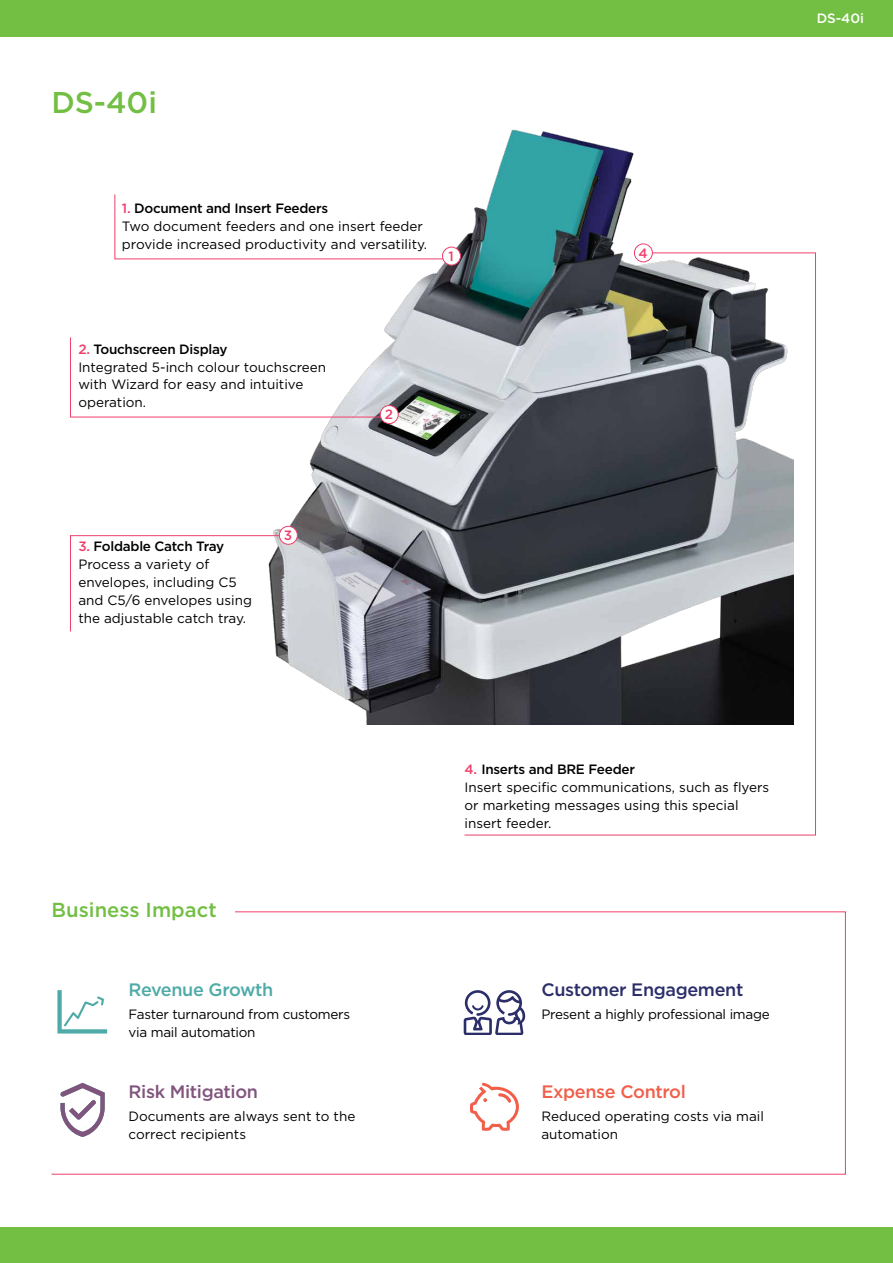
<style>
.page{position:relative;width:893px;height:1263px;background:#fff}
.page>*{position:absolute;margin:0;border:0;box-sizing:border-box;transform-origin:0 0}
.t1{font:500 30px "Gotham";color:#72bf44}
.t2{font:500 20.25px "Gotham";color:#72bf44}
.t3{font:500 18px "Gotham";letter-spacing:-.02em;color:#2b2e69}
.t4{font:500 18px "Gotham";letter-spacing:-.02em;color:#f15f4b}
.t5{font:500 18px "Gotham";letter-spacing:-.02em;color:#80547d}
.t6{font:500 18px "Gotham";letter-spacing:-.02em;color:#4faba8}
.t7{font:13.5px/18px "Gotham";color:#000}
.t8{font:13.5px/18px "Gotham";letter-spacing:-.02em;color:#000}
.t9{font:500 13.5px "Gotham";color:#fff}
.t10{font:500 13.5px "Gotham";color:#ef3f6b}
.s1{font-weight:500;color:#ef3f6b}
.s2{font-weight:500}
</style>
<div class="page">
<div style="left:0;top:0;width:893px;height:36px;background:#72bf44"></div>
<div style="left:0;top:1227px;width:893px;height:36px;background:#72bf44"></div>
<img style="left:273px;top:129px;width:378px;height:595px">
<svg style="left:70px;top:535px;width:219px;height:97px"></svg>
<div style="left:279px;top:526px;width:18px;height:18px;background:#fff;border-radius:50%"></div>
<div style="left:279px;top:526px;width:19px;height:19px;border:1px solid #ef3f6b;border-radius:50%"></div>
<svg style="left:70px;top:337px;width:319px;height:81px"></svg>
<svg style="left:114px;top:194px;width:338px;height:66px"></svg>
<div style="left:380px;top:405px;width:18px;height:18px;background:#fff;border-radius:50%"></div>
<div style="left:380px;top:405px;width:19px;height:19px;border:1px solid #ef3f6b;border-radius:50%"></div>
<div style="left:442px;top:247px;width:18px;height:18px;background:#fff;border-radius:50%"></div>
<div style="left:442px;top:247px;width:19px;height:18px;border:1px solid #ef3f6b;border-radius:50%"></div>
<svg style="left:51px;top:911px;width:795px;height:264px"></svg>
<svg style="left:464px;top:252px;width:352px;height:584px"></svg>
<hr style="left:643px;top:252px;width:173px;height:1px;background:#ef3f6b">
<div style="left:634px;top:244px;width:18px;height:18px;background:#fff;border-radius:50%"></div>
<div style="left:634px;top:243px;width:19px;height:19px;border:1px solid #ef3f6b;border-radius:50%"></div>
<h1 class="t1" style="left:52px;top:82px;width:107px">DS-40i</h1>
<p class="t7" style="left:122px;top:199px;width:307px"><span class="s1">1.</span> <span class="s2">Document and Insert Feeders<br></span>Two document feeders and one insert feeder provide increased productivity and versatility.</p>
<p class="t10" style="left:448px;top:247px;width:7px">1</p>
<p class="t7" style="left:78px;top:339px;width:249px"><span class="s1">2.</span> <span class="s2">Touchscreen Display<br></span>Integrated 5-inch colour touchscreen with Wizard for easy and intuitive operation.</p>
<p class="t10" style="left:385px;top:406px;width:10px">2</p>
<p class="t7" style="left:78px;top:537px;width:175px"><span class="s1">3.</span> <span class="s2">Foldable Catch Tray<br></span>Process a variety of envelopes, including C5 and C5/6 envelopes using the adjustable catch tray.</p>
<p class="t10" style="left:284px;top:526px;width:10px">3</p>
<p class="t10" style="left:638px;top:244px;width:11px">4</p>
<p class="t9" style="left:817px;top:10px;width:49px">DS-40i</p>
<p class="t7" style="left:464px;top:760px;width:306px"><span class="s1">4.</span> <span class="s2">Inserts and BRE Feeder<br></span>Insert specific communications, such as flyers or marketing messages using this special insert feeder.</p>
<h2 class="t2" style="left:52px;top:896px;width:167px">Business Impact</h2>
<h3 class="t6" style="left:129px;top:978px;width:146px">Revenue Growth</h3>
<h3 class="t3" style="left:541px;top:978px;width:203px">Customer Engagement</h3>
<p class="t8" style="left:129px;top:1005px;width:223px">Faster turnaround from customers via mail automation</p>
<p class="t8" style="left:541px;top:1005px;width:230px">Present a highly professional image</p>
<h3 class="t5" style="left:129px;top:1080px;width:131px">Risk Mitigation</h3>
<h3 class="t4" style="left:541px;top:1080px;width:146px">Expense Control</h3>
<p class="t7" style="left:129px;top:1106px;width:228px">Documents are always sent to the correct recipients</p>
<p class="t7" style="left:541px;top:1106px;width:224px">Reduced operating costs via mail automation</p>
</div>
